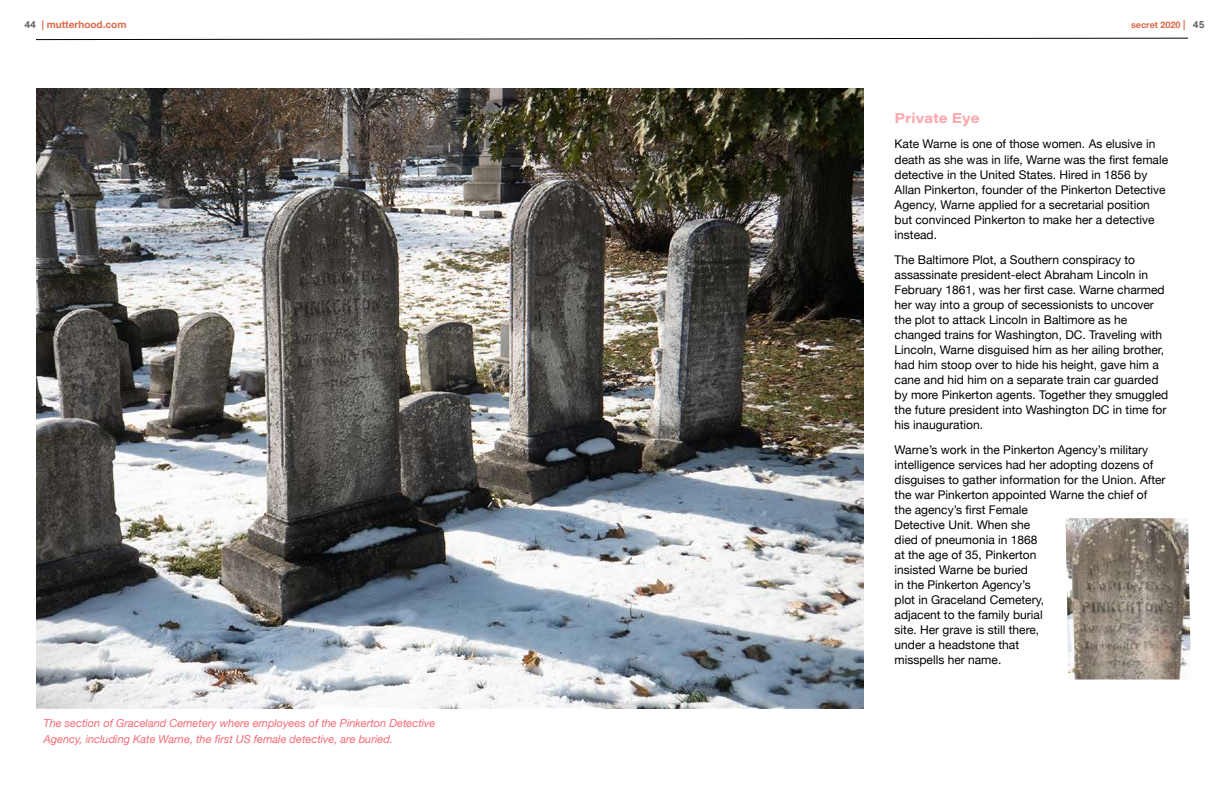
<style>
.page{position:relative;width:1224px;height:792px;background:#fff}
.page>*{position:absolute;margin:0;border:0;box-sizing:border-box;transform-origin:0 0}
.t1{font:700 14px "Acumin Pro Wide";letter-spacing:-.005em;color:#faa9af}
.t2{font:12px/15px "Helvetica Neue";color:#000}
.t3{font:italic 11px/16px "Helvetica Neue";color:#f66a75}
.t4{font:700 10px "Helvetica Neue";color:#dc684a}
.t5{font:700 9px "Helvetica Neue";color:#dc684a}
.s1{font-family:"Aktiv Grotesk";color:#636466}
.s2{font-size:10px}
.s3{font-family:"Aktiv Grotesk";font-size:10px;color:#636466}
</style>
<div class="page">
<svg style="left:36px;top:38px;width:1152px;height:2px"></svg>
<img style="left:1066px;top:518px;width:125px;height:162px">
<img style="left:36px;top:88px;width:827px;height:621px">
<p class="t4" style="left:24px;top:17px;width:104px"><span class="s1">44</span> | mutterhood.com</p>
<p class="t5" style="left:1131px;top:18px;width:75px">secret 2020 <span class="s2">|</span> <span class="s3">45</span></p>
<p class="t1" style="left:895px;top:108px;width:87px">Private Eye</p>
<p class="t3" style="left:44px;top:715px;width:393px">The section of Graceland Cemetery where employees of the Pinkerton Detective<br>Agency, including Kate Warne, the first US female detective, are buried.</p>
<p class="t2" style="left:895px;top:137px;width:275px">Kate Warne is one of those women. As elusive in death as she was in life, Warne was the first female detective in the United States. Hired in 1856 by Allan Pinkerton, founder of the Pinkerton Detective Agency, Warne applied for a secretarial position but convinced Pinkerton to make her a detective instead.</p>
<p class="t2" style="left:895px;top:253px;width:275px">The Baltimore Plot, a Southern conspiracy to assassinate president-elect Abraham Lincoln in February 1861, was her first case. Warne charmed her way into a group of secessionists to uncover the plot to attack Lincoln in Baltimore as he changed trains for Washington, DC. Traveling with Lincoln, Warne disguised him as her ailing brother, had him stoop over to hide his height, gave him a cane and hid him on a separate train car guarded by more Pinkerton agents. Together they smuggled the future president into Washington DC in time for his inauguration.</p>
<p class="t2" style="left:895px;top:443px;width:272px">Warne’s work in the Pinkerton Agency’s military intelligence services had her adopting dozens of disguises to gather information for the Union. After the war Pinkerton appointed Warne the chief of the agency’s first Female<br>Detective Unit. When she<br>died of pneumonia in 1868<br>at the age of 35, Pinkerton<br>insisted Warne be buried<br>in the Pinkerton Agency’s<br>plot in Graceland Cemetery,<br>adjacent to the family burial<br>site. Her grave is still there,<br>under a headstone that<br>misspells her name.</p>
</div>
